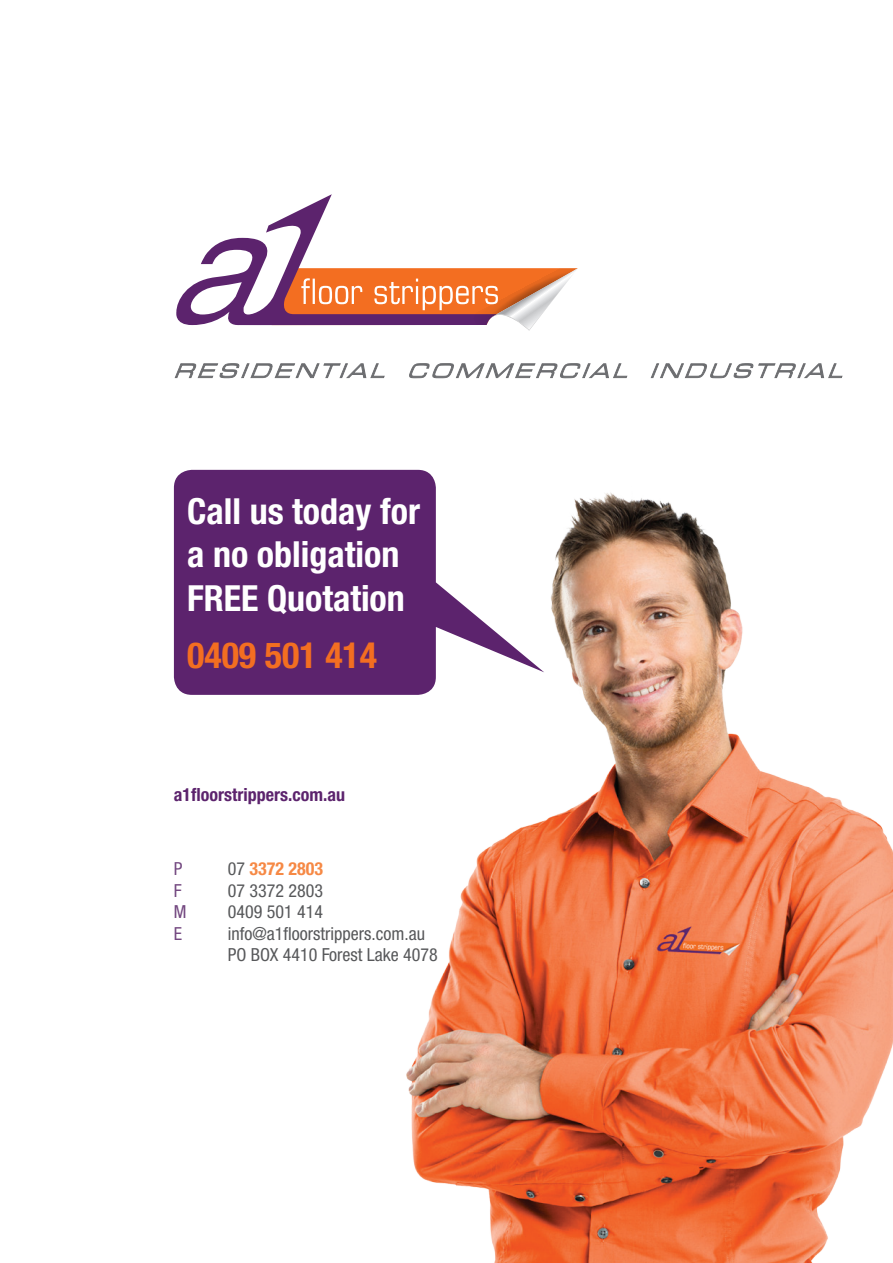
<style>
.page{position:relative;width:893px;height:1263px;background:#fff}
.page>*{position:absolute;margin:0;border:0;box-sizing:border-box;transform-origin:0 0}
.t1{font:700 condensed 36px/43.2px "Helvetica Neue";color:#fff}
.t2{font:700 condensed 36px "Helvetica Neue";color:#f36e21}
.t3{font:condensed 18px/21.6px "Helvetica Neue";color:#57585a}
.t4{font:700 condensed 18px "Helvetica Neue";color:#5c236d}
.t5{font:700 condensed 18px "Helvetica Neue";color:#f68945}
.t6{font:condensed 18px "Helvetica Neue";color:#734880}
.s1{font-weight:400;color:#57585a}
</style>
<div class="page">
<img style="left:319px;top:469px;width:574px;height:794px">
<svg style="left:174px;top:470px;width:370px;height:225px;fill:#5c236d"></svg>
<svg style="left:174px;top:363px;width:669px;height:16px"></svg>
<svg style="left:176px;top:194px;width:402px;height:137px"></svg>
<h1 class="t1" style="left:187px;top:489px;width:234px">Call us today for a no obligation<br>FREE Quotation</h1>
<h1 class="t2" style="left:187px;top:634px;width:192px">0409 501 414</h1>
<p class="t4" style="left:174px;top:783px;width:173px">a1floorstrippers.com.au</p>
<p class="t6" style="left:174px;top:858px;width:10px">P</p>
<p class="t5" style="left:228px;top:858px;width:97px"><span class="s1">07</span> 3372 2803</p>
<p class="t6" style="left:174px;top:880px;width:9px">F</p>
<p class="t3" style="left:228px;top:879px;width:97px">07 3372 2803</p>
<p class="t6" style="left:174px;top:901px;width:14px">M</p>
<p class="t3" style="left:228px;top:901px;width:97px">0409 501 414</p>
<p class="t6" style="left:174px;top:923px;width:10px">E</p>
<p class="t3" style="left:228px;top:922px;width:211px">info@a1floorstrippers.com.au<br>PO BOX 4410 Forest Lake 4078</p>
</div>
